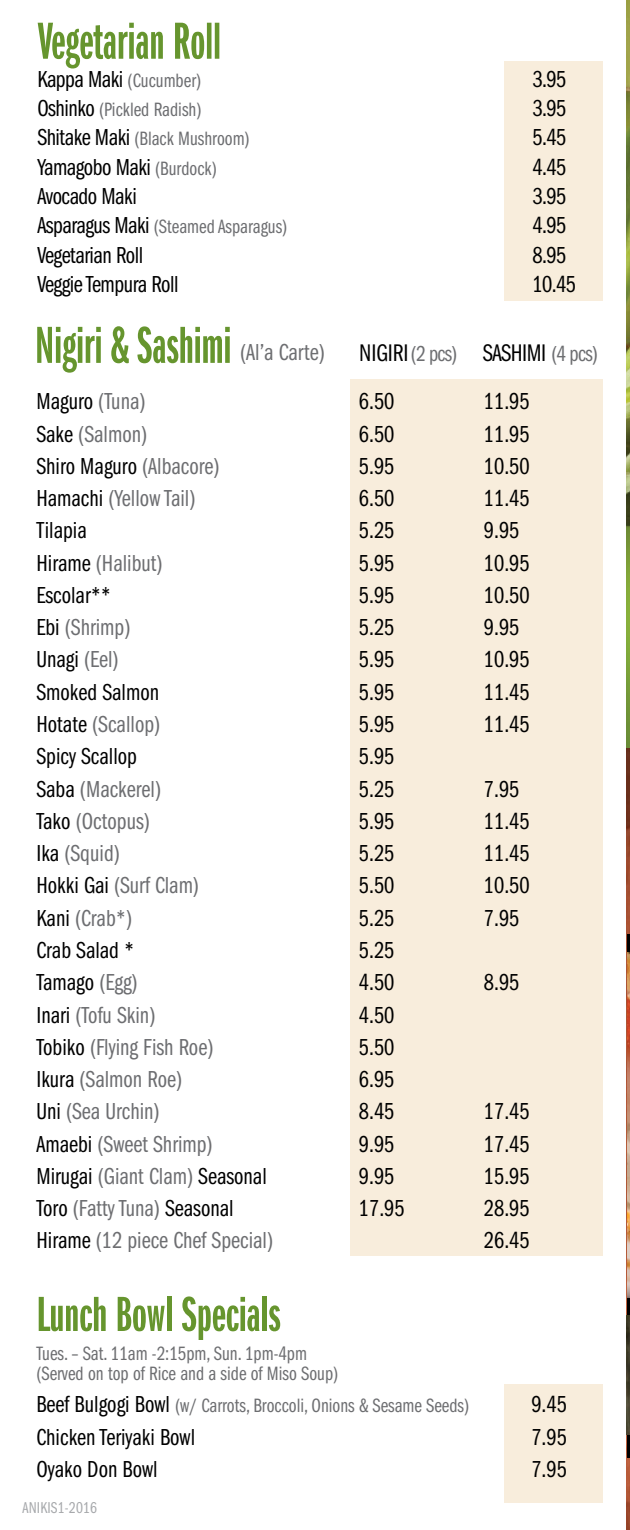
<style>
.page{position:relative;width:630px;height:1530px;background:#fff}
.page>*{position:absolute;margin:0;border:0;box-sizing:border-box;transform-origin:0 0}
.t1{font:51.25px "ITC Franklin Gothic Std Dm X Cp";color:#66952e}
.t2{font:25px "ITC Franklin Gothic Std Bk Cp";letter-spacing:-.02em;color:#000}
.t3{font:24px "ITC Franklin Gothic Std Bk Cp";color:#000}
.t4{font:24px "ITC Franklin Gothic Std Bk Cp";color:#6d6e71}
.t5{font:24px "ITC Franklin Gothic Std Bk Cp";letter-spacing:-.02em;color:#000}
.t6{font:20px/20px "ITC Franklin Gothic Std Bk Cp";color:#6d6e71}
.t7{font:16.25px "ITC Franklin Gothic Std Bk Cp";letter-spacing:.01em;color:#a7a9ac}
.s1{font-size:24px;color:#000}
.s2{font-size:20px;color:#6d6e71}
.s3{font-size:22.5px;color:#6d6e71}
.s4{color:#6d6e71}
.s5{color:#000}
</style>
<div class="page">
<div style="left:350px;top:379px;width:253px;height:877px;background:#f8eddc"></div>
<svg style="left:37px;top:326px;width:193px;height:47px"></svg>
<div style="left:504px;top:61px;width:99px;height:240px;background:#f8eddc"></div>
<div style="left:504px;top:1384px;width:99px;height:118px;background:#f8eddc"></div>
<svg style="left:38px;top:23px;width:181px;height:46px"></svg>
<img style="left:627px;top:748px;width:3px;height:782px">
<img style="left:627px;top:0;width:3px;height:748px">
<hr style="left:627px;top:934px;width:3px;height:523px;background:#000">
<img style="left:627px;top:1316px;width:3px;height:119px">
<img style="left:627px;top:952px;width:3px;height:346px">
<p class="t6" style="left:37px;top:70px;width:165px"><span class="s1">Kappa Maki</span> (Cucumber)</p>
<p class="t3" style="left:532px;top:66px;width:36px">3.95</p>
<p class="t6" style="left:37px;top:100px;width:166px"><span class="s1">Oshinko</span> (Pickled Radish)</p>
<p class="t3" style="left:532px;top:95px;width:36px">3.95</p>
<p class="t6" style="left:37px;top:129px;width:214px"><span class="s1">Shitake Maki</span> (Black Mushroom)</p>
<p class="t3" style="left:532px;top:124px;width:36px">5.45</p>
<p class="t5" style="left:37px;top:154px;width:181px">Yamagobo Maki <span class="s2">(Burdock)</span></p>
<p class="t3" style="left:532px;top:154px;width:36px">4.45</p>
<p class="t5" style="left:37px;top:183px;width:101px">Avocado Maki</p>
<p class="t3" style="left:532px;top:183px;width:36px">3.95</p>
<p class="t6" style="left:37px;top:217px;width:251px"><span class="s1">Asparagus Maki</span> (Steamed Asparagus)</p>
<p class="t3" style="left:532px;top:212px;width:36px">4.95</p>
<p class="t5" style="left:37px;top:242px;width:107px">Vegetarian Roll</p>
<p class="t3" style="left:532px;top:242px;width:36px">8.95</p>
<p class="t5" style="left:37px;top:271px;width:143px">Veggie Tempura Roll</p>
<p class="t3" style="left:532px;top:271px;width:45px">10.45</p>
<p class="t4" style="left:240px;top:339px;width:86px">(Al’a Carte)</p>
<p class="t2" style="left:359px;top:339px;width:240px">NIGIRI <span class="s3">(2 pcs)</span> SASHIMI <span class="s3">(4 pcs)</span></p>
<p class="t3" style="left:36px;top:388px;width:111px">Maguro <span class="s4">(Tuna)</span></p>
<p class="t3" style="left:359px;top:388px;width:37px">6.50</p>
<p class="t3" style="left:484px;top:388px;width:47px">11.95</p>
<p class="t4" style="left:36px;top:420px;width:112px"><span class="s5">Sake</span> (Salmon)</p>
<p class="t3" style="left:359px;top:420px;width:37px">6.50</p>
<p class="t3" style="left:484px;top:420px;width:47px">11.95</p>
<p class="t3" style="left:36px;top:453px;width:185px">Shiro Maguro <span class="s4">(Albacore)</span></p>
<p class="t3" style="left:359px;top:453px;width:37px">5.95</p>
<p class="t3" style="left:484px;top:453px;width:47px">10.50</p>
<p class="t4" style="left:36px;top:485px;width:161px"><span class="s5">Hamachi</span> (Yellow Tail)</p>
<p class="t3" style="left:359px;top:485px;width:37px">6.50</p>
<p class="t3" style="left:484px;top:485px;width:47px">11.45</p>
<p class="t3" style="left:36px;top:517px;width:52px">Tilapia</p>
<p class="t3" style="left:359px;top:517px;width:37px">5.25</p>
<p class="t3" style="left:484px;top:517px;width:37px">9.95</p>
<p class="t4" style="left:36px;top:550px;width:128px"><span class="s5">Hirame</span> (Halibut)</p>
<p class="t3" style="left:359px;top:550px;width:37px">5.95</p>
<p class="t3" style="left:484px;top:550px;width:47px">10.95</p>
<p class="t3" style="left:36px;top:582px;width:76px">Escolar**</p>
<p class="t3" style="left:359px;top:582px;width:37px">5.95</p>
<p class="t3" style="left:484px;top:582px;width:47px">10.50</p>
<p class="t4" style="left:36px;top:614px;width:96px"><span class="s5">Ebi</span> (Shrimp)</p>
<p class="t3" style="left:359px;top:614px;width:37px">5.25</p>
<p class="t3" style="left:484px;top:614px;width:37px">9.95</p>
<p class="t3" style="left:36px;top:646px;width:84px">Unagi <span class="s4">(Eel)</span></p>
<p class="t3" style="left:359px;top:646px;width:37px">5.95</p>
<p class="t3" style="left:484px;top:646px;width:47px">10.95</p>
<p class="t3" style="left:36px;top:679px;width:124px">Smoked Salmon</p>
<p class="t3" style="left:359px;top:679px;width:37px">5.95</p>
<p class="t3" style="left:484px;top:679px;width:47px">11.45</p>
<p class="t4" style="left:36px;top:711px;width:125px"><span class="s5">Hotate</span> (Scallop)</p>
<p class="t3" style="left:359px;top:711px;width:37px">5.95</p>
<p class="t3" style="left:484px;top:711px;width:47px">11.45</p>
<p class="t3" style="left:36px;top:743px;width:102px">Spicy Scallop</p>
<p class="t3" style="left:359px;top:743px;width:37px">5.95</p>
<p class="t4" style="left:36px;top:776px;width:126px"><span class="s5">Saba</span> (Mackerel)</p>
<p class="t3" style="left:359px;top:776px;width:37px">5.25</p>
<p class="t3" style="left:484px;top:776px;width:37px">7.95</p>
<p class="t4" style="left:36px;top:808px;width:115px"><span class="s5">Tako</span> (Octopus)</p>
<p class="t3" style="left:359px;top:808px;width:37px">5.95</p>
<p class="t3" style="left:484px;top:808px;width:47px">11.45</p>
<p class="t4" style="left:36px;top:840px;width:85px"><span class="s5">Ika</span> (Squid)</p>
<p class="t3" style="left:359px;top:840px;width:37px">5.25</p>
<p class="t3" style="left:484px;top:840px;width:47px">11.45</p>
<p class="t4" style="left:36px;top:872px;width:164px"><span class="s5">Hokki Gai</span> (Surf Clam)</p>
<p class="t3" style="left:359px;top:872px;width:37px">5.50</p>
<p class="t3" style="left:484px;top:872px;width:47px">10.50</p>
<p class="t4" style="left:36px;top:905px;width:97px"><span class="s5">Kani</span> (Crab*)</p>
<p class="t3" style="left:359px;top:905px;width:37px">5.25</p>
<p class="t3" style="left:484px;top:905px;width:37px">7.95</p>
<p class="t3" style="left:36px;top:937px;width:99px">Crab Salad *</p>
<p class="t3" style="left:359px;top:937px;width:37px">5.25</p>
<p class="t3" style="left:36px;top:969px;width:103px">Tamago <span class="s4">(Egg)</span></p>
<p class="t3" style="left:359px;top:969px;width:37px">4.50</p>
<p class="t3" style="left:484px;top:969px;width:37px">8.95</p>
<p class="t4" style="left:36px;top:1001px;width:121px"><span class="s5">Inari</span> (Tofu Skin)</p>
<p class="t3" style="left:359px;top:1001px;width:37px">4.50</p>
<p class="t4" style="left:36px;top:1034px;width:179px"><span class="s5">Tobiko</span> (Flying Fish Roe)</p>
<p class="t3" style="left:359px;top:1034px;width:37px">5.50</p>
<p class="t4" style="left:36px;top:1066px;width:147px"><span class="s5">Ikura</span> (Salmon Roe)</p>
<p class="t3" style="left:359px;top:1066px;width:37px">6.95</p>
<p class="t4" style="left:36px;top:1098px;width:125px"><span class="s5">Uni</span> (Sea Urchin)</p>
<p class="t3" style="left:359px;top:1098px;width:37px">8.45</p>
<p class="t3" style="left:484px;top:1098px;width:47px">17.45</p>
<p class="t4" style="left:36px;top:1131px;width:178px"><span class="s5">Amaebi</span> (Sweet Shrimp)</p>
<p class="t3" style="left:359px;top:1131px;width:37px">9.95</p>
<p class="t3" style="left:484px;top:1131px;width:47px">17.45</p>
<p class="t3" style="left:36px;top:1163px;width:232px">Mirugai <span class="s4">(Giant Clam)</span> Seasonal</p>
<p class="t3" style="left:359px;top:1163px;width:37px">9.95</p>
<p class="t3" style="left:484px;top:1163px;width:47px">15.95</p>
<p class="t3" style="left:36px;top:1195px;width:199px">Toro <span class="s4">(Fatty Tuna)</span> Seasonal</p>
<p class="t3" style="left:359px;top:1195px;width:47px">17.95</p>
<p class="t3" style="left:484px;top:1195px;width:47px">28.95</p>
<p class="t4" style="left:36px;top:1227px;width:238px"><span class="s5">Hirame</span> (12 piece Chef Special)</p>
<p class="t3" style="left:484px;top:1227px;width:47px">26.45</p>
<h1 class="t1" style="left:36px;top:1286px;width:246px">Lunch Bowl Specials</h1>
<p class="t6" style="left:36px;top:1344px;width:303px">Tues. – Sat. 11am -2:15pm, Sun. 1pm-4pm (Served on top of Rice and a side of Miso Soup)</p>
<p class="t6" style="left:36px;top:1396px;width:434px"><span class="s1">Beef Bulgogi Bowl</span> (w/ Carrots, Broccoli, Onions &amp; Sesame Seeds)</p>
<p class="t3" style="left:531px;top:1391px;width:37px">9.45</p>
<p class="t3" style="left:36px;top:1424px;width:160px">Chicken Teriyaki Bowl</p>
<p class="t3" style="left:531px;top:1424px;width:37px">7.95</p>
<p class="t3" style="left:36px;top:1456px;width:123px">Oyako Don Bowl</p>
<p class="t3" style="left:531px;top:1456px;width:37px">7.95</p>
<p class="t7" style="left:22px;top:1499px;width:76px">ANIKIS1-2016</p>
</div>
